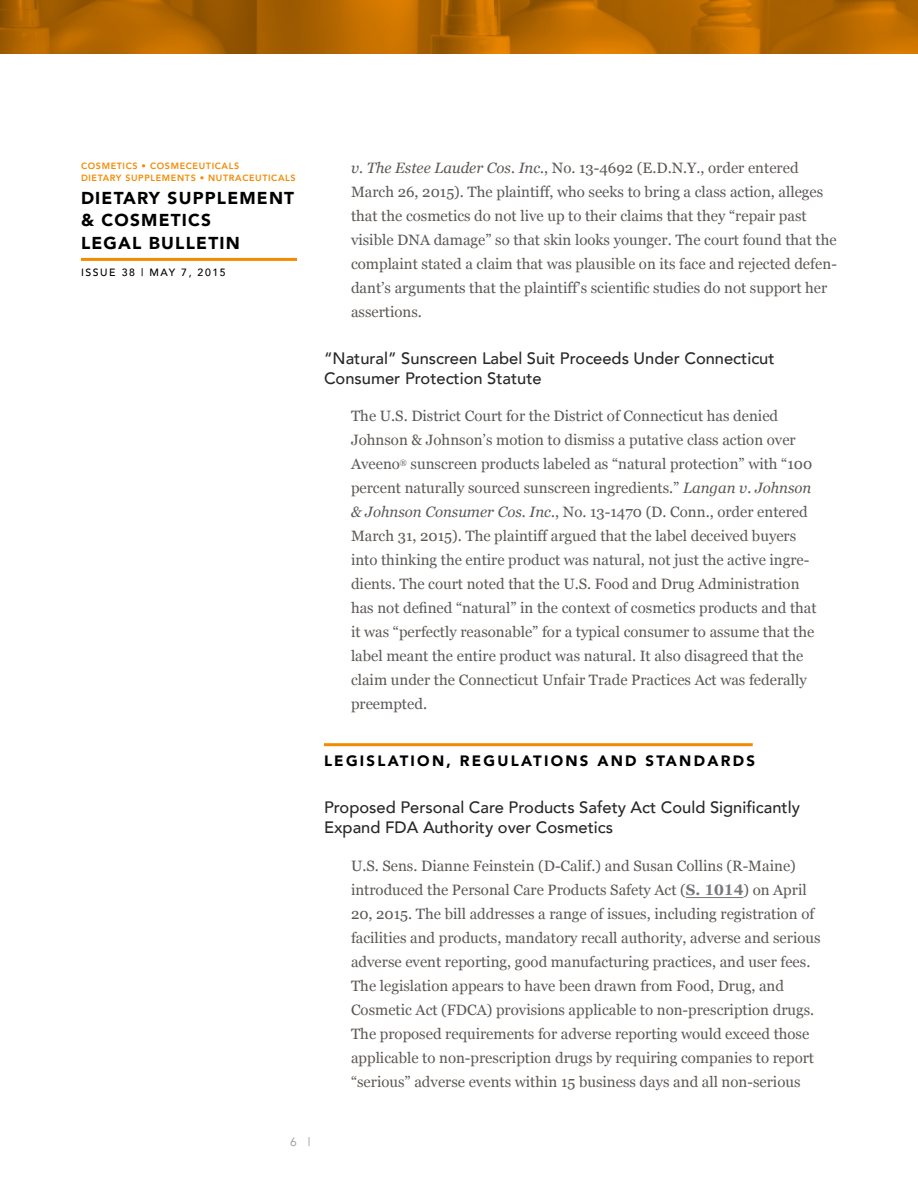
<style>
.page{position:relative;width:918px;height:1188px;background:#fff}
.page>*{position:absolute;margin:0;border:0;box-sizing:border-box;transform-origin:0 0}
.t1{font:900 17.25px/22.5px "Avenir";letter-spacing:.07em;color:#000}
.t2{font:500 16.5px/19.8px "Avenir";color:#292829}
.t3{font:15px/24px "Georgia";color:#5c5855}
.t4{font:900 15px "Avenir";letter-spacing:.15em;color:#000}
.t5{font:12px "Avenir";color:#939598}
.t6{font:500 10.5px "Avenir";letter-spacing:.15em;color:#000}
.t7{font:800 9px/12.6px "Avenir LT Std";letter-spacing:.07em;color:#f38a00}
.s1{font-style:italic}
.s2{font-family:"Georgia Pro";font-weight:700;color:#77787b}
</style>
<div class="page">
<svg style="left:0;top:0;width:918px;height:54px;background:#b36600"></svg>
<hr style="left:81px;top:258px;width:216px;height:3px;background:#f38a00">
<hr style="left:324px;top:743px;width:429px;height:3px;background:#f38a00">
<hr style="left:686px;top:897px;width:57px;height:1px;background:#77787b">
<p class="t7" style="left:81px;top:159px;width:216px">COSMETICS • COSMECEUTICALS<br>DIETARY SUPPLEMENTS • NUTRACEUTICALS</p>
<p class="t1" style="left:81px;top:186px;width:215px">DIETARY SUPPLEMENT &amp; COSMETICS<br>LEGAL BULLETIN</p>
<p class="t6" style="left:81px;top:263px;width:146px">ISSUE 38 | MAY 7, 2015</p>
<p class="t3" style="left:351px;top:156px;width:487px"><span class="s1">v. The Estee Lauder Cos. Inc.</span>, No. 13-4692 (E.D.N.Y., order entered March 26, 2015). The plaintiff, who seeks to bring a class action, alleges that the cosmetics do not live up to their claims that they “repair past visible DNA damage” so that skin looks younger. The court found that the complaint stated a claim that was plausible on its face and rejected defen&shy;dant’s arguments that the plaintiff’s scientific studies do not support her assertions.</p>
<p class="t2" style="left:324px;top:348px;width:452px">“Natural” Sunscreen Label Suit Proceeds Under Connecticut<br>Consumer Protection Statute</p>
<p class="t3" style="left:351px;top:404px;width:467px">The U.S. District Court for the District of Connecticut has denied Johnson &amp; Johnson’s motion to dismiss a putative class action over Aveeno<sup>®</sup> sunscreen products labeled as “natural protection” with “100 percent naturally sourced sunscreen ingredients.” <span class="s1">Langan v. Johnson &amp; Johnson Consumer Cos. Inc.</span>, No. 13-1470 (D. Conn., order entered March 31, 2015). The plaintiff argued that the label deceived buyers into thinking the entire product was natural, not just the active ingre&shy;dients. The court noted that the U.S. Food and Drug Administration has not defined “natural” in the context of cosmetics products and that it was “perfectly reasonable” for a typical consumer to assume that the label meant the entire product was natural. It also disagreed that the claim under the Connecticut Unfair Trade Practices Act was federally preempted.</p>
<p class="t4" style="left:324px;top:748px;width:433px">LEGISLATION, REGULATIONS AND STANDARDS</p>
<p class="t2" style="left:324px;top:797px;width:477px">Proposed Personal Care Products Safety Act Could Significantly<br>Expand FDA Authority over Cosmetics</p>
<p class="t3" style="left:351px;top:853px;width:471px">U.S. Sens. Dianne Feinstein (D-Calif.) and Susan Collins (R-Maine) introduced the Personal Care Products Safety Act (<span class="s2">S. 1014</span>) on April 20, 2015. The bill addresses a range of issues, including registration of facilities and products, mandatory recall authority, adverse and serious adverse event reporting, good manufacturing practices, and user fees.<br>The legislation appears to have been drawn from Food, Drug, and Cosmetic Act (FDCA) provisions applicable to non-prescription drugs.<br>The proposed requirements for adverse reporting would exceed those applicable to non-prescription drugs by requiring companies to report “serious” adverse events within 15 business days and all non-serious</p>
<p class="t5" style="left:290px;top:1135px;width:22px">6 |</p>
</div>
